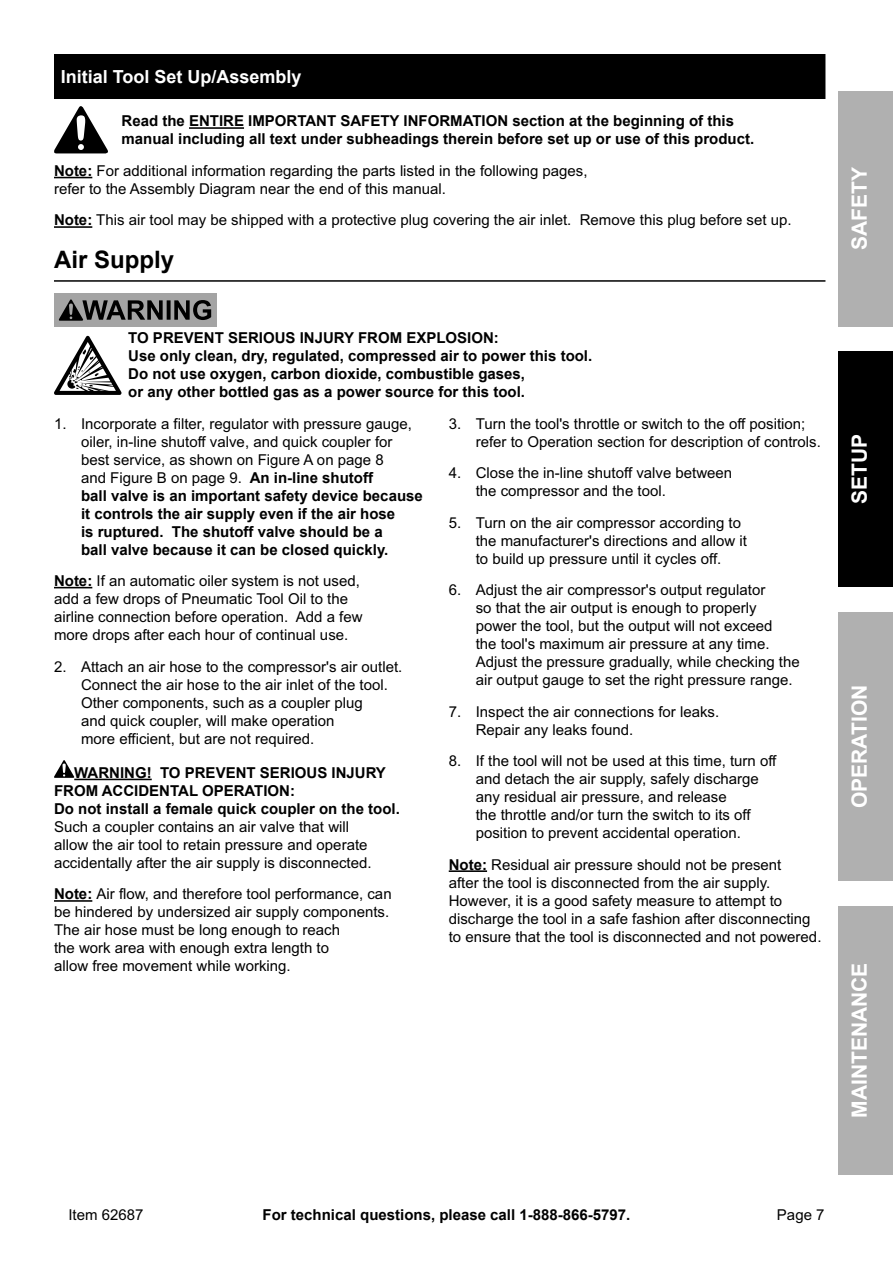
<style>
.page{position:relative;width:893px;height:1263px;background:#fff}
.page>*{position:absolute;margin:0;border:0;box-sizing:border-box;transform-origin:0 0}
.Subheading{font:700 24px "Arial";color:#000}
.t1{font:700 21px "Arial";color:#fff}
.Heading{font:700 18px "Arial";color:#fff}
.Note{font:15px/18px "Arial";color:#000}
.Safety_Section_Messa{font:700 15px/18px "Arial";color:#000}
.Indented_no_list{font:700 15px/18px "Arial";color:#000}
.s1{font-weight:700}
.s2{font-weight:400}
</style>
<div class="page">
<div style="left:839px;top:91px;width:54px;height:236px;background:#b0b0b0"></div>
<div style="left:839px;top:612px;width:54px;height:269px;background:#b0b0b0"></div>
<div style="left:839px;top:906px;width:54px;height:269px;background:#b0b0b0"></div>
<div style="left:839px;top:352px;width:54px;height:235px;background:#000"></div>
<div style="left:54px;top:54px;width:771px;height:45px;background:#000"></div>
<hr style="left:189px;top:127px;width:55px;height:2px;background:#000">
<hr style="left:54px;top:177px;width:38px;height:1px;background:#000">
<hr style="left:54px;top:226px;width:38px;height:2px;background:#000">
<hr style="left:54px;top:280px;width:771px;height:2px;background:#000">
<svg style="left:54px;top:106px;width:54px;height:47px"></svg>
<div style="left:54px;top:293px;width:162px;height:34px;background:#a4a4a4"></div>
<svg style="left:58px;top:299px;width:153px;height:22px"></svg>
<svg style="left:54px;top:336px;width:68px;height:59px"></svg>
<hr style="left:54px;top:587px;width:38px;height:1px;background:#000">
<hr style="left:74px;top:779px;width:78px;height:1px;background:#000">
<hr style="left:54px;top:900px;width:38px;height:2px;background:#000">
<svg style="left:54px;top:760px;width:21px;height:18px"></svg>
<hr style="left:449px;top:870px;width:38px;height:2px;background:#000">
<p class="Heading" style="left:61px;top:65px;width:242px">Initial Tool Set Up/Assembly</p>
<p class="Indented_no_list" style="left:122px;top:113px;width:634px">Read the ENTIRE IMPORTANT SAFETY INFORMATION section at the beginning of this manual including all text under subheadings therein before set up or use of this product.</p>
<p class="Note" style="left:54px;top:162px;width:535px"><span class="s1">Note:</span> For additional information regarding the parts listed in the following pages, refer to the Assembly Diagram near the end of this manual.</p>
<p class="Note" style="left:54px;top:211px;width:739px"><span class="s1">Note:</span> This air tool may be shipped with a protective plug covering the air inlet. Remove this plug before set up.</p>
<p class="Subheading" style="left:54px;top:244px;width:122px">Air Supply</p>
<p class="Safety_Section_Messa" style="left:128px;top:329px;width:466px">TO PREVENT SERIOUS INJURY FROM EXPLOSION:<br>Use only clean, dry, regulated, compressed air to power this tool.<br>Do not use oxygen, carbon dioxide, combustible gases,<br>or any other bottled gas as a power source for this tool.</p>
<p class="Safety_Section_Messa" style="left:81px;top:415px;width:343px;text-indent:-27px"><span class="s2">1. Incorporate a filter, regulator with pressure gauge, oiler, in-line shutoff valve, and quick coupler for best service, as shown on Figure A on page 8<br>and Figure B on page 9.</span> An in-line shutoff<br>ball valve is an important safety device because it controls the air supply even if the air hose<br>is ruptured. The shutoff valve should be a<br>ball valve because it can be closed quickly.</p>
<p class="Note" style="left:54px;top:572px;width:310px"><span class="s1">Note:</span> If an automatic oiler system is not used, add a few drops of Pneumatic Tool Oil to the airline connection before operation. Add a few more drops after each hour of continual use.</p>
<p class="Note" style="left:81px;top:657px;width:323px;text-indent:-27px">2. Attach an air hose to the compressor's air outlet.<br>Connect the air hose to the air inlet of the tool.<br>Other components, such as a coupler plug<br>and quick coupler, will make operation<br>more efficient, but are not required.</p>
<p class="Note" style="left:54px;top:764px;width:347px;text-indent:20px"><span class="s1">WARNING! TO PREVENT SERIOUS INJURY FROM ACCIDENTAL OPERATION:<br>Do not install a female quick coupler on the tool.<br></span>Such a coupler contains an air valve that will<br>allow the air tool to retain pressure and operate accidentally after the air supply is disconnected.</p>
<p class="Note" style="left:54px;top:885px;width:339px"><span class="s1">Note:</span> Air flow, and therefore tool performance, can be hindered by undersized air supply components.<br>The air hose must be long enough to reach<br>the work area with enough extra length to<br>allow free movement while working.</p>
<p class="Note" style="left:476px;top:414px;width:347px;text-indent:-27px">3. Turn the tool's throttle or switch to the off position; refer to Operation section for description of controls.</p>
<p class="Note" style="left:476px;top:464px;width:258px;text-indent:-27px">4. Close the in-line shutoff valve between the compressor and the tool.</p>
<p class="Note" style="left:476px;top:513px;width:273px;text-indent:-27px">5. Turn on the air compressor according to the manufacturer's directions and allow it to build up pressure until it cycles off.</p>
<p class="Note" style="left:476px;top:581px;width:326px;text-indent:-27px">6. Adjust the air compressor's output regulator<br>so that the air output is enough to properly power the tool, but the output will not exceed<br>the tool's maximum air pressure at any time.<br>Adjust the pressure gradually, while checking the air output gauge to set the right pressure range.</p>
<p class="Note" style="left:476px;top:702px;width:245px;text-indent:-27px">7. Inspect the air connections for leaks.<br>Repair any leaks found.</p>
<p class="Note" style="left:476px;top:752px;width:302px;text-indent:-27px">8. If the tool will not be used at this time, turn off and detach the air supply, safely discharge any residual air pressure, and release<br>the throttle and/or turn the switch to its off position to prevent accidental operation.</p>
<p class="Note" style="left:449px;top:855px;width:374px"><span class="s1">Note:</span> Residual air pressure should not be present<br>after the tool is disconnected from the air supply.<br>However, it is a good safety measure to attempt to discharge the tool in a safe fashion after disconnecting to ensure that the tool is disconnected and not powered.</p>
<h2 class="t1" style="left:846px;top:250px;width:84px;rotate:-90deg">Safety</h2>
<h2 class="t1" style="left:846px;top:504px;width:72px;rotate:-90deg">Setup</h2>
<h2 class="t1" style="left:846px;top:808px;width:122px;rotate:-90deg">Operation</h2>
<h2 class="t1" style="left:846px;top:1118px;width:154px;rotate:-90deg">Maintenance</h2>
<p class="Note" style="left:68px;top:1206px;width:77px">Item 62687</p>
<p class="Safety_Section_Messa" style="left:263px;top:1206px;width:369px">For technical questions, please call 1-888-866-5797.</p>
<p class="Note" style="left:777px;top:1206px;width:49px">Page 7</p>
</div>
